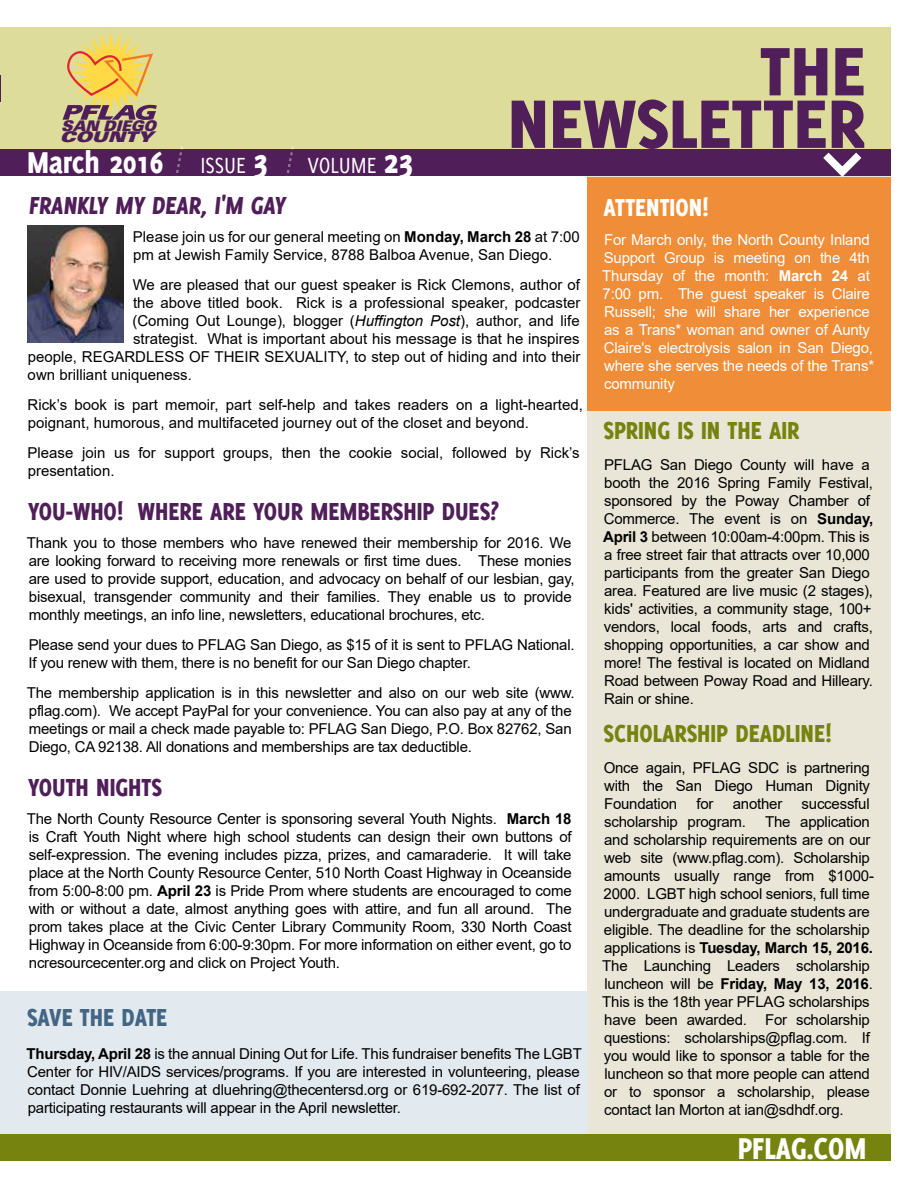
<style>
.page{position:relative;width:918px;height:1188px;background:#fff}
.page>*{position:absolute;margin:0;border:0;box-sizing:border-box;transform-origin:0 0}
.t1{font:800 75px "Delicious";color:#501e59}
.t2{font:800 33px "Delicious";color:#fff;scale:.9 1}
.t3{font:800 27px "Delicious";color:#501f59;scale:.9 1}
.t4{font:800 27px "Delicious";color:#76830f;scale:.9 1}
.t5{font:800 27px "Delicious";color:#501e59;scale:.9 1}
.t6{font:800 27px "Delicious";color:#446685;scale:.9 1}
.t7{font:800 27px "Delicious";color:#fff;scale:.9 1}
.t8{font:24px "Delicious";color:#fff;scale:.9 1}
.t9{font:15px/18px "Arial";letter-spacing:-.015em;color:#000}
.t10{font:15px/18px "Arial";letter-spacing:-.015em;color:#fff}
.t11{font:italic 900 expanded 14.85px "Univers LT";color:#4f1e5a;scale:1.05 1}
.t12{font:italic 900 expanded 14.7px "Univers LT";color:#4f1e5a;scale:.8 1}
.s1{font-weight:800;font-size:33px}
.s2{font-weight:800;font-size:36px}
.s3{font-weight:700}
.s4{font-style:italic}
</style>
<div class="page">
<div style="left:587px;top:168px;width:304px;height:966px;background:#e9e6d7"></div>
<div style="left:0;top:27px;width:891px;height:144px;background:#dddc9b"></div>
<div style="left:0;top:149px;width:890px;height:27px;background:#501e59"></div>
<svg style="left:823px;top:152px;width:39px;height:25px"></svg>
<div style="left:0;top:1134px;width:890px;height:27px;background:#76830f"></div>
<svg style="left:0;top:75px;width:1px;height:27px"></svg>
<svg style="left:63px;top:31px;width:94px;height:89px"></svg>
<div style="left:0;top:991px;width:588px;height:143px;background:#e2e9ef"></div>
<div style="left:588px;top:177px;width:303px;height:233px;background:#ef8d39"></div>
<svg style="left:175px;top:146px;width:8px;height:30px"></svg>
<svg style="left:286px;top:146px;width:8px;height:30px"></svg>
<img style="left:27px;top:225px;width:96px;height:118px">
<p class="t12" style="left:61px;top:117px;width:120px">SAN DIEGO</p>
<p class="t11" style="left:60px;top:128px;width:91px">COUNTY</p>
<h3 class="t8" style="left:27px;top:152px;width:430px"><span class="s1">March 2016</span> ISSUE <span class="s2">3</span> VOLUME <span class="s2">23</span></h3>
<h1 class="t1" style="left:760px;top:27px;width:107px">THE</h1>
<h1 class="t1" style="left:508px;top:80px;width:359px">NEWSLETTER</h1>
<h3 class="t5" style="left:28px;top:189px;width:291px">FRANKLY MY DEAR, I'M GAY</h3>
<p class="t9" style="left:133px;top:228px;width:448px">Please join us for our general meeting on <span class="s3">Monday, March 28</span> at 7:00 pm at Jewish Family Service, 8788 Balboa Avenue, San Diego.</p>
<p class="t9" style="left:133px;top:276px;width:449px">We are pleased that our guest speaker is Rick Clemons, author of</p>
<p class="t9" style="left:133px;top:294px;width:449px">the above titled book. Rick is a professional speaker, podcaster</p>
<p class="t9" style="left:132px;top:312px;width:449px">(Coming Out Lounge), blogger (<span class="s4">Huffington Post</span>), author, and life</p>
<p class="t9" style="left:133px;top:330px;width:448px">strategist. What is important about his message is that he inspires</p>
<p class="t9" style="left:28px;top:348px;width:554px">people, REGARDLESS OF THEIR SEXUALITY, to step out of hiding and into their</p>
<p class="t9" style="left:28px;top:366px;width:166px">own brilliant uniqueness.</p>
<p class="t9" style="left:28px;top:396px;width:557px">Rick’s book is part memoir, part self-help and takes readers on a light-hearted, poignant, humorous, and multifaceted journey out of the closet and beyond.</p>
<p class="t9" style="left:28px;top:444px;width:554px">Please join us for support groups, then the cookie social, followed by Rick’s presentation.</p>
<h3 class="t3" style="left:28px;top:496px;width:525px">YOU-WHO! WHERE ARE YOUR MEMBERSHIP DUES?</h3>
<p class="t9" style="left:27px;top:533px;width:549px">Thank you to those members who have renewed their membership for 2016. We are looking forward to receiving more renewals or first time dues. These monies are used to provide support, education, and advocacy on behalf of our lesbian, gay, bisexual, transgender community and their families. They enable us to provide monthly meetings, an info line, newsletters, educational brochures, etc.</p>
<p class="t9" style="left:28px;top:635px;width:548px">Please send your dues to PFLAG San Diego, as $15 of it is sent to PFLAG National.<br>If you renew with them, there is no benefit for our San Diego chapter.</p>
<p class="t9" style="left:27px;top:683px;width:549px">The membership application is in this newsletter and also on our web site (www. pflag.com). We accept PayPal for your convenience. You can also pay at any of the meetings or mail a check made payable to: PFLAG San Diego, P.O. Box 82762, San Diego, CA 92138. All donations and memberships are tax deductible.</p>
<h3 class="t3" style="left:28px;top:772px;width:150px">YOUTH NIGHTS</h3>
<p class="t9" style="left:27px;top:809px;width:546px;text-align:justify">The North County Resource Center is sponsoring several Youth Nights. <span class="s3">March 18 </span>is Craft Youth Night where high school students can design their own buttons of self-expression. The evening includes pizza, prizes, and camaraderie. It will take place at the North County Resource Center, 510 North Coast Highway in Oceanside from 5:00-8:00 pm. <span class="s3">April 23</span> is Pride Prom where students are encouraged to come with or without a date, almost anything goes with attire, and fun all around. The prom takes place at the Civic Center Library Community Room, 330 North Coast Highway in Oceanside from 6:00-9:30pm. For more information on either event, go to ncresourcecenter.org and click on Project Youth.</p>
<h3 class="t6" style="left:27px;top:1002px;width:157px">SAVE THE DATE</h3>
<p class="t9" style="left:27px;top:1044px;width:557px"><span class="s3">Thursday, April 28</span> is the annual Dining Out for Life. This fundraiser benefits The LGBT Center for HIV/AIDS services/programs. If you are interested in volunteering, please contact Donnie Luehring at dluehring@thecentersd.org or 619-692-2077. The list of participating restaurants will appear in the April newsletter.</p>
<h3 class="t7" style="left:603px;top:191px;width:118px">ATTENTION!</h3>
<p class="t10" style="left:602px;top:231px;width:273px">For March only, the North County Inland Support Group is meeting on the 4th Thursday of the month: <span class="s3">March 24</span> at 7:00 pm. The guest speaker is Claire Russell; she will share her experience as a Trans* woman and owner of Aunty Claire's electrolysis salon in San Diego, where she serves the needs of the Trans* community</p>
<h3 class="t4" style="left:603px;top:415px;width:219px">SPRING IS IN THE AIR</h3>
<p class="t9" style="left:603px;top:456px;width:272px">PFLAG San Diego County will have a booth the 2016 Spring Family Festival, sponsored by the Poway Chamber of Commerce. The event is on <span class="s3">Sunday, April 3</span> between 10:00am-4:00pm. This is a free street fair that attracts over 10,000 participants from the greater San Diego area. Featured are live music (2 stages), kids' activities, a community stage, 100+ vendors, local foods, arts and crafts, shopping opportunities, a car show and more! The festival is located on Midland Road between Poway Road and Hilleary.<br>Rain or shine.</p>
<h3 class="t4" style="left:603px;top:718px;width:255px">SCHOLARSHIP DEADLINE!</h3>
<p class="t9" style="left:604px;top:759px;width:268px;text-align:justify">Once again, PFLAG SDC is partnering with the San Diego Human Dignity Foundation</p>
<p class="t9" style="left:696px;top:795px;width:19px">for</p>
<p class="t9" style="left:733px;top:795px;width:51px">another</p>
<p class="t9" style="left:802px;top:795px;width:70px">successful</p>
<p class="t9" style="left:604px;top:813px;width:143px">scholarship program.</p>
<p class="t9" style="left:602px;top:813px;width:273px;text-indent:163px">The application and scholarship requirements are on our web site (www.pflag.com). Scholarship amounts usually range from $1000- 2000. LGBT high school seniors, full time undergraduate and graduate students are eligible. The deadline for the scholarship applications is <span class="s3">Tuesday, March 15, 2016.<br></span>The Launching Leaders scholarship luncheon will be <span class="s3">Friday, May 13, 2016</span>.<br>This is the 18th year PFLAG scholarships have been awarded. For scholarship questions: scholarships@pflag.com. If you would like to sponsor a table for the luncheon so that more people can attend or to sponsor a scholarship, please contact Ian Morton at ian@sdhdf.org.</p>
<h2 class="t2" style="left:738px;top:1129px;width:145px">PFLAG.COM</h2>
</div>
